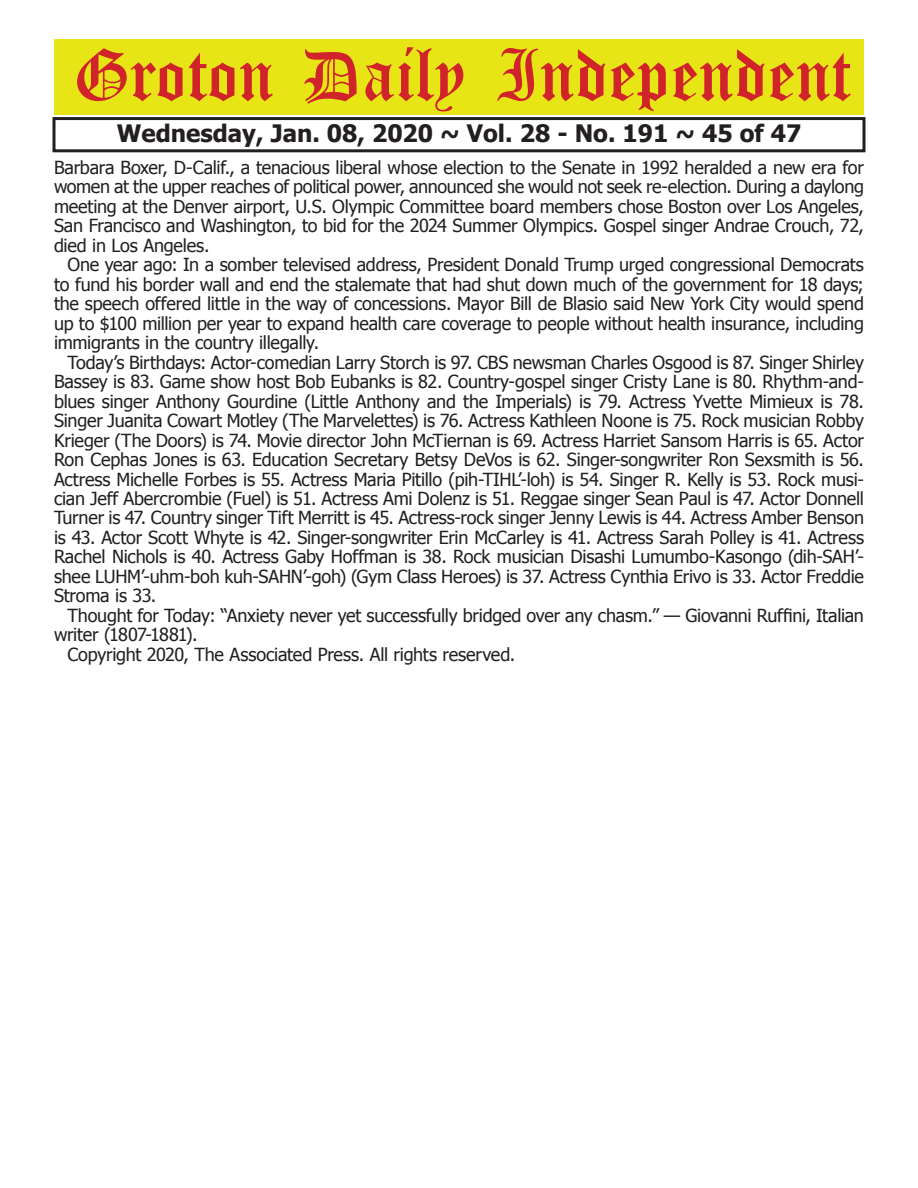
<style>
.page{position:relative;width:918px;height:1188px;background:#fff}
.page>*{position:absolute;margin:0;border:0;box-sizing:border-box;transform-origin:0 0}
.t1{font:54px "Old English Five";color:#d1232a}
.t2{font:700 24px "Tahoma";color:#231f20}
.t3{font:18px/19.5px "Tahoma";letter-spacing:-.015em;color:#231f20;text-align:justify}
</style>
<div class="page">
<div style="left:52px;top:117px;width:814px;height:35px;border:3px solid #231f20"></div>
<div style="left:54px;top:40px;width:810px;height:75px;background:#e7e515"></div>
<h1 class="t1" style="left:73px;top:50px;width:779px">Groton Daily Independent</h1>
<h2 class="t2" style="left:117px;top:116px;width:686px">Wednesday, Jan. 08, 2020 ~ Vol. 28 - No. 191 ~ 45 of 47</h2>
<p class="t3" style="left:54px;top:156px;width:812px">Barbara Boxer, D-Calif., a tenacious liberal whose election to the Senate in 1992 heralded a new era for women at the upper reaches of political power, announced she would not seek re-election. During a daylong meeting at the Denver airport, U.S. Olympic Committee board members chose Boston over Los Angeles, San Francisco and Washington, to bid for the 2024 Summer Olympics. Gospel singer Andrae Crouch, 72, died in Los Angeles.</p>
<p class="t3" style="left:54px;top:254px;width:812px;text-indent:14px">One year ago: In a somber televised address, President Donald Trump urged congressional Democrats to fund his border wall and end the stalemate that had shut down much of the government for 18 days; the speech offered little in the way of concessions. Mayor Bill de Blasio said New York City would spend up to $100 million per year to expand health care coverage to people without health insurance, including immigrants in the country illegally.</p>
<p class="t3" style="left:54px;top:351px;width:812px;text-indent:14px">Today’s Birthdays: Actor-comedian Larry Storch is 97. CBS newsman Charles Osgood is 87. Singer Shirley Bassey is 83. Game show host Bob Eubanks is 82. Country-gospel singer Cristy Lane is 80. Rhythm-and&shy;blues singer Anthony Gourdine (Little Anthony and the Imperials) is 79. Actress Yvette Mimieux is 78.<br>Singer Juanita Cowart Motley (The Marvelettes) is 76. Actress Kathleen Noone is 75. Rock musician Robby Krieger (The Doors) is 74. Movie director John McTiernan is 69. Actress Harriet Sansom Harris is 65. Actor Ron Cephas Jones is 63. Education Secretary Betsy DeVos is 62. Singer-songwriter Ron Sexsmith is 56.<br>Actress Michelle Forbes is 55. Actress Maria Pitillo (pih-TIHL’-loh) is 54. Singer R. Kelly is 53. Rock musi&shy;cian Jeff Abercrombie (Fuel) is 51. Actress Ami Dolenz is 51. Reggae singer Sean Paul is 47. Actor Donnell Turner is 47. Country singer Tift Merritt is 45. Actress-rock singer Jenny Lewis is 44. Actress Amber Benson is 43. Actor Scott Whyte is 42. Singer-songwriter Erin McCarley is 41. Actress Sarah Polley is 41. Actress Rachel Nichols is 40. Actress Gaby Hoffman is 38. Rock musician Disashi Lumumbo-Kasongo (dih-SAH’- shee LUHM’-uhm-boh kuh-SAHN’-goh) (Gym Class Heroes) is 37. Actress Cynthia Erivo is 33. Actor Freddie Stroma is 33.</p>
<p class="t3" style="left:68px;top:605px;width:798px">Thought for Today: “Anxiety never yet successfully bridged over any chasm.” — Giovanni Ruffini, Italian</p>
<p class="t3" style="left:54px;top:624px;width:145px">writer (1807-1881).</p>
<p class="t3" style="left:68px;top:644px;width:449px">Copyright 2020, The Associated Press. All rights reserved.</p>
</div>
